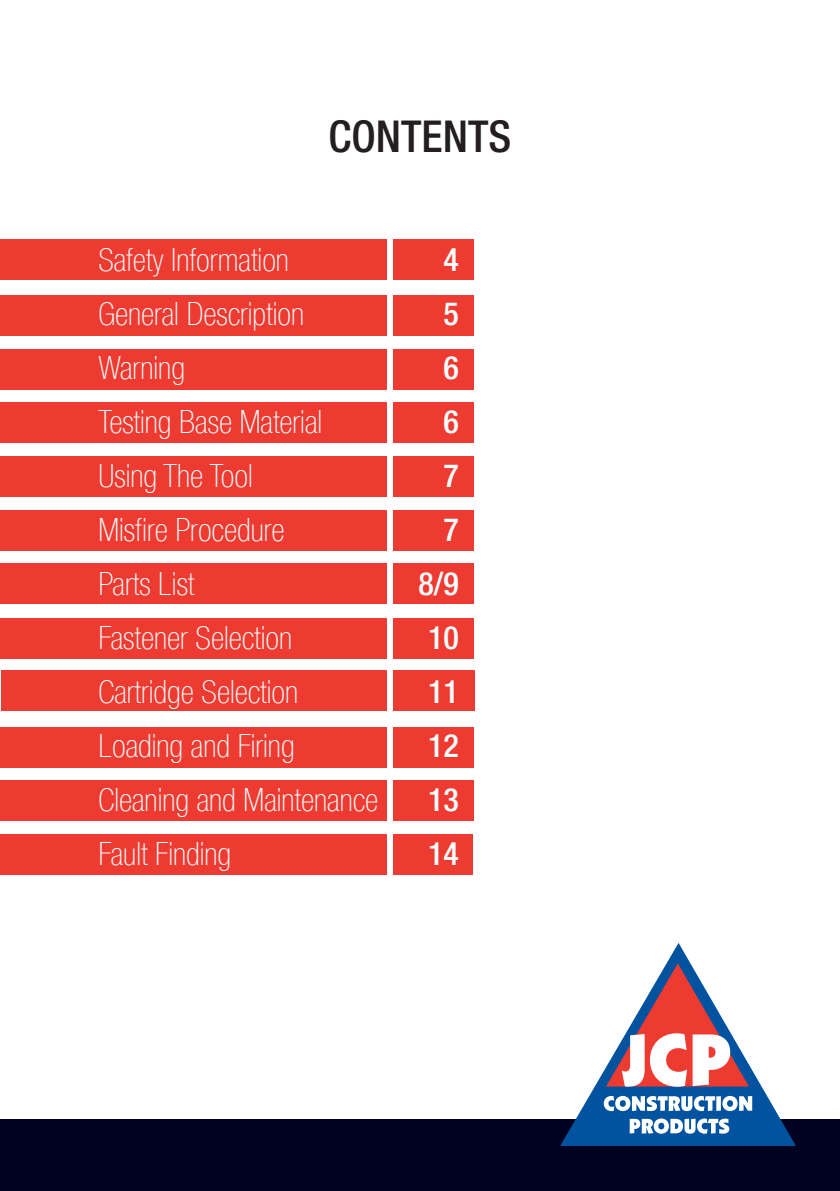
<style>
.page{position:relative;width:840px;height:1191px;background:#fff}
.page>*{position:absolute;margin:0;border:0;box-sizing:border-box;transform-origin:0 0}
.t1{font:500 condensed 44px "Helvetica Neue LT Com";color:#231f20}
.t2{font:100 condensed 32px "Helvetica Neue LT Com";color:#fff}
.t3{font:500 condensed 32px "Helvetica Neue LT Com";color:#fff}
</style>
<div class="page">
<div style="left:0;top:240px;width:473px;height:40px;background:#ee3b32"></div>
<div style="left:0;top:295px;width:473px;height:40px;background:#ee3b32"></div>
<div style="left:0;top:349px;width:473px;height:40px;background:#ee3b32"></div>
<div style="left:0;top:403px;width:473px;height:40px;background:#ee3b32"></div>
<div style="left:0;top:456px;width:473px;height:41px;background:#ee3b32"></div>
<div style="left:0;top:510px;width:473px;height:41px;background:#ee3b32"></div>
<div style="left:0;top:563px;width:473px;height:40px;background:#ee3b32"></div>
<div style="left:0;top:618px;width:473px;height:41px;background:#ee3b32"></div>
<div style="left:1px;top:670px;width:473px;height:41px;background:#ee3b32"></div>
<div style="left:0;top:727px;width:473px;height:41px;background:#ee3b32"></div>
<div style="left:0;top:780px;width:473px;height:40px;background:#ee3b32"></div>
<div style="left:0;top:833px;width:472px;height:41px;background:#ee3b32"></div>
<div style="left:386px;top:210px;width:6px;height:728px;background:#fff"></div>
<div style="left:0;top:1119px;width:839px;height:72px;background:#000221"></div>
<svg style="left:560px;top:943px;width:235px;height:203px"></svg>
<svg style="left:603px;top:1095px;width:111px;height:16px"></svg>
<svg style="left:715px;top:1096px;width:5px;height:15px"></svg>
<svg style="left:722px;top:1095px;width:29px;height:16px"></svg>
<svg style="left:629px;top:1118px;width:99px;height:15px"></svg>
<svg style="left:600px;top:958px;width:154px;height:131px"></svg>
<p class="t1" style="left:328px;top:110px;width:184px">CONTENTS</p>
<p class="t2" style="left:98px;top:241px;width:192px">Safety Information</p>
<p class="t3" style="left:443px;top:240px;width:17px">4</p>
<p class="t2" style="left:98px;top:295px;width:207px">General Description</p>
<p class="t3" style="left:443px;top:294px;width:17px">5</p>
<p class="t2" style="left:98px;top:349px;width:88px">Warning</p>
<p class="t3" style="left:443px;top:348px;width:17px">6</p>
<p class="t2" style="left:98px;top:403px;width:225px">Testing Base Material</p>
<p class="t3" style="left:443px;top:402px;width:17px">6</p>
<p class="t2" style="left:98px;top:457px;width:156px">Using The Tool</p>
<p class="t3" style="left:443px;top:456px;width:17px">7</p>
<p class="t2" style="left:98px;top:511px;width:188px">Misfire Procedure</p>
<p class="t3" style="left:443px;top:510px;width:17px">7</p>
<p class="t2" style="left:98px;top:565px;width:98px">Parts List</p>
<p class="t3" style="left:418px;top:564px;width:42px">8/9</p>
<p class="t2" style="left:98px;top:619px;width:195px">Fastener Selection</p>
<p class="t3" style="left:428px;top:618px;width:32px">10</p>
<p class="t2" style="left:98px;top:673px;width:201px">Cartridge Selection</p>
<p class="t3" style="left:428px;top:672px;width:32px">11</p>
<p class="t2" style="left:98px;top:727px;width:198px">Loading and Firing</p>
<p class="t3" style="left:428px;top:726px;width:32px">12</p>
<p class="t2" style="left:98px;top:781px;width:281px">Cleaning and Maintenance</p>
<p class="t3" style="left:428px;top:780px;width:32px">13</p>
<p class="t2" style="left:98px;top:835px;width:134px">Fault Finding</p>
<p class="t3" style="left:428px;top:834px;width:32px">14</p>
</div>
